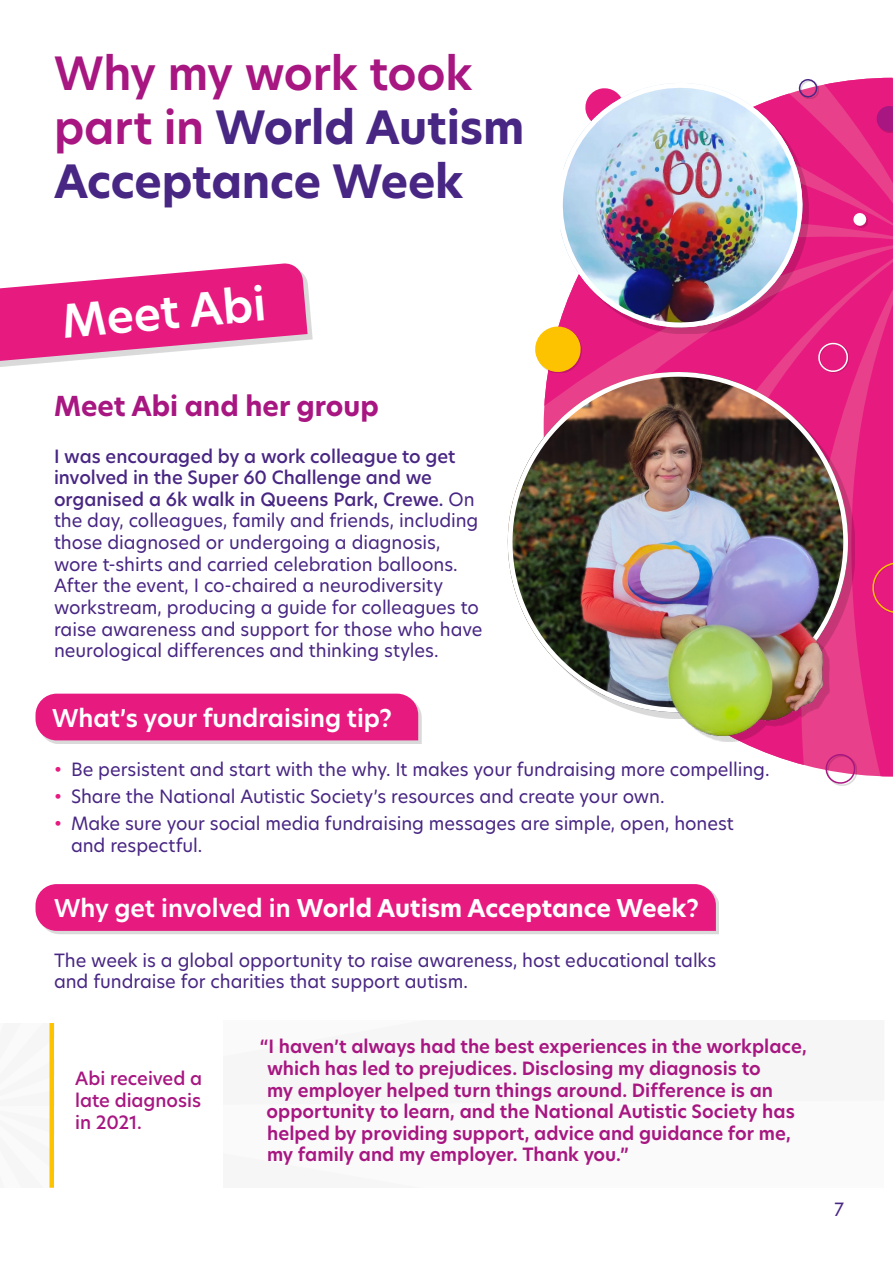
<style>
.page{position:relative;width:893px;height:1263px;background:#fff}
.page>*{position:absolute;margin:0;border:0;box-sizing:border-box;transform-origin:0 0}
.t1{font:700 45px/54px "TP Hero";letter-spacing:-.005em;color:#482683}
.t2{font:600 45px "TP Hero";color:#fff}
.t3{font:700 27px "TP Hero";color:#a71681}
.t4{font:700 24px "TP Hero";color:#fff}
.t5{font:600 24px "TP Hero";color:#fff}
.t6{font:18px/21.6px "TP Hero";letter-spacing:-.005em;color:#482683}
.t7{font:600 18px/21.6px "TP Hero";color:#a71681}
.t8{font:500 18px/21.6px "TP Hero";color:#a71681;text-align:justify}
.s1{font-weight:600;color:#a71681}
.s2{font-weight:500}
.s3{color:#e71a80}
.s4{font-weight:600}
</style>
<div class="page">
<svg style="left:582px;top:78px;width:311px;height:698px;background:#e9368d"></svg>
<svg style="left:535px;top:327px;width:47px;height:34px;background:#faba1d"></svg>
<div style="left:827px;top:755px;width:30px;height:30px;background:#000;opacity:.15"></div>
<svg style="left:825px;top:753px;width:31px;height:31px"></svg>
<div style="left:38px;top:696px;width:383px;height:48px;background:#000;opacity:.15"></div>
<div style="left:36px;top:694px;width:382px;height:46px;background:#e71a80"></div>
<div style="left:38px;top:887px;width:681px;height:47px;background:#dadada"></div>
<div style="left:36px;top:884px;width:680px;height:47px;background:#e71a80"></div>
<svg style="left:49px;top:1023px;width:1px;height:165px"></svg>
<hr style="left:50px;top:1023px;width:4px;height:165px;background:#fdc300">
<img style="left:552px;top:78px;width:256px;height:252px">
<svg style="left:871px;top:561px;width:22px;height:54px"></svg>
<div style="left:855px;top:214px;width:13px;height:13px;background:#000;opacity:.15"></div>
<svg style="left:853px;top:213px;width:14px;height:13px"></svg>
<div style="left:800px;top:80px;width:19px;height:19px;background:#000;opacity:.15"></div>
<svg style="left:799px;top:79px;width:18px;height:19px"></svg>
<svg style="left:876px;top:105px;width:17px;height:28px"></svg>
<div style="left:819px;top:343px;width:30px;height:30px;background:#000;opacity:.15"></div>
<svg style="left:818px;top:342px;width:30px;height:19px"></svg>
<div style="left:0;top:268px;width:313px;height:100px;background:#000;opacity:.15"></div>
<svg style="left:0;top:263px;width:308px;height:100px"></svg>
<svg style="left:538px;top:361px;width:321px;height:362px;background:#e8347e"></svg>
<img style="left:507px;top:372px;width:346px;height:386px">
<h1 class="t1" style="left:54px;top:47px;width:472px"><span class="s1">Why my work took part in</span> World Autism<br>Acceptance Week</h1>
<h1 class="t2" style="left:59px;top:291px;width:206px;rotate:-5deg">Meet Abi</h1>
<h2 class="t3" style="left:54px;top:388px;width:326px">Meet Abi and her group</h2>
<p class="t6" style="left:54px;top:445px;width:430px"><span class="s2">I was encouraged by a work colleague to get involved in the Super 60 Challenge and we organised a 6k walk in Queens Park, Crewe.</span> On the day, colleagues, family and friends, including those diagnosed or undergoing a diagnosis, wore t-shirts and carried celebration balloons.<br>After the event, I co-chaired a neurodiversity workstream, producing a guide for colleagues to raise awareness and support for those who have neurological differences and thinking styles.</p>
<h3 class="t5" style="left:52px;top:701px;width:341px">What’s your fundraising tip?</h3>
<p class="t6" style="left:54px;top:758px;width:717px"><span class="s3">•</span> Be persistent and start with the why. It makes your fundraising more compelling.</p>
<p class="t6" style="left:54px;top:785px;width:612px"><span class="s3">•</span> Share the National Autistic Society’s resources and create your own.</p>
<p class="t6" style="left:71px;top:811px;width:664px;line-height:22.5px;text-indent:-17px"><span class="s3">•</span> Make sure your social media fundraising messages are simple, open, honest and respectful.</p>
<h3 class="t4" style="left:54px;top:892px;width:646px"><span class="s4">Why get involved in</span> World Autism Acceptance Week<span class="s4">?</span></h3>
<p class="t6" style="left:54px;top:949px;width:664px">The week is a global opportunity to raise awareness, host educational talks and fundraise for charities that support autism.</p>
<p class="t8" style="left:75px;top:1068px;width:128px">Abi received a late diagnosis in 2021.</p>
<p class="t7" style="left:266px;top:1036px;width:542px;text-indent:-7px">“I haven’t always had the best experiences in the workplace, which has led to prejudices. Disclosing my diagnosis to<br>my employer helped turn things around. Difference is an opportunity to learn, and the National Autistic Society has helped by providing support, advice and guidance for me, my family and my employer. Thank you.”</p>
<p class="t6" style="left:834px;top:1198px;width:11px">7</p>
</div>
